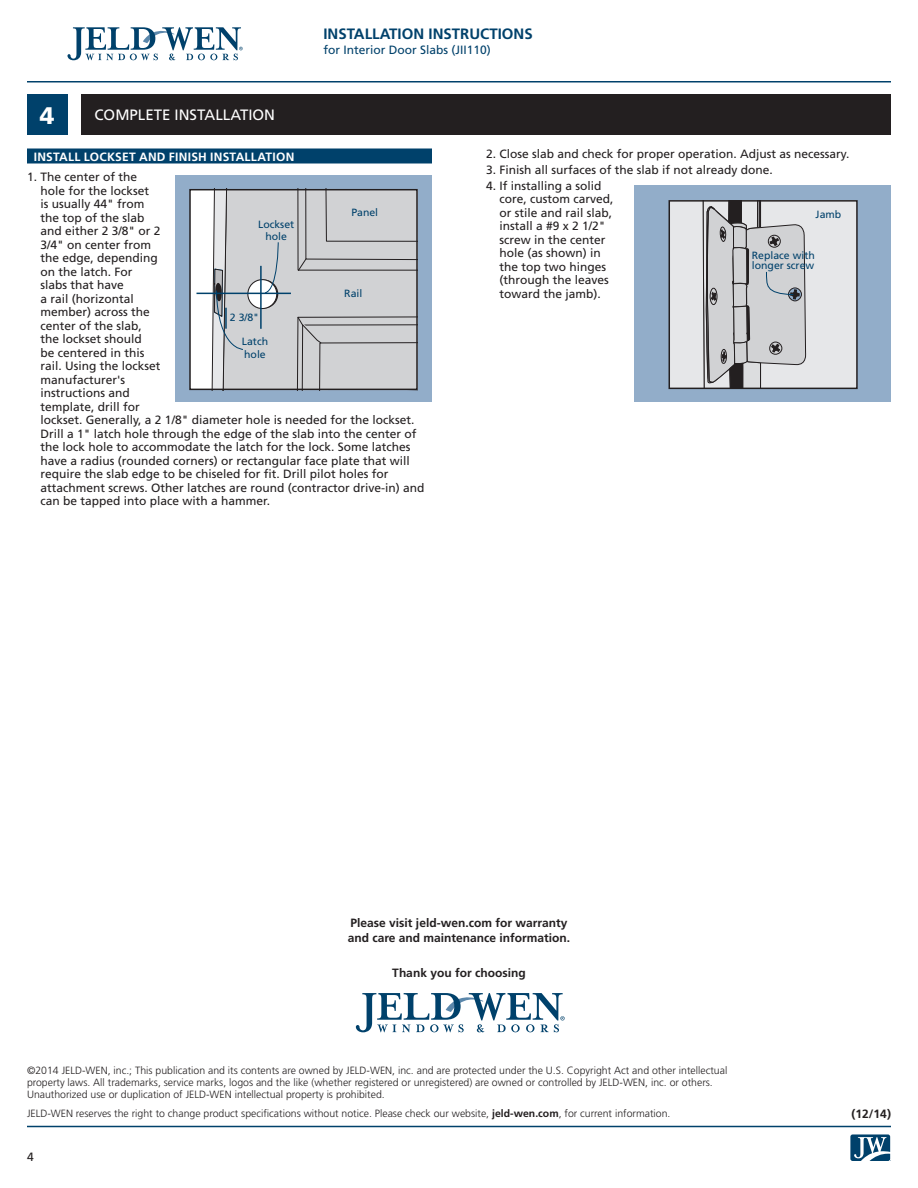
<style>
.page{position:relative;width:918px;height:1188px;background:#fff}
.page>*{position:absolute;margin:0;border:0;box-sizing:border-box;transform-origin:0 0}
._08_-_Section_Number{font:900 24px "Frutiger LT Std";color:#fff}
.t1{font:700 15px "Frutiger LT Std";color:#00416b}
._07b_-_Section_Headl{font:15px "Frutiger LT Std";color:#fff}
._06_-_Numbered_Text{font:12px/13.5px "Frutiger LT Std";color:#231f20}
.t2{font:700 12px/15px "Frutiger LT Std";color:#231f20}
._04-_Barred_Headings{font:700 12px "Frutiger LT Std";letter-spacing:.02em;color:#fff}
.t3{font:12px "Frutiger LT Std";color:#00416b}
._02_-_Body_text_55_r{font:12px "Frutiger LT Std";color:#231f20}
.t4{font:300 10.5px/12px "Frutiger LT Std";color:#231f20}
.Callouts{font:10.5px/12.6px "Frutiger LT Std";color:#00416b;text-align:center}
._10_-_Callout{font:10.5px/10.5px "Frutiger LT Std";color:#00416b}
.s1{font-weight:700}
</style>
<div class="page">
<hr style="left:27px;top:81px;width:864px;height:1px;background:#00416b">
<hr style="left:27px;top:1126px;width:864px;height:1px;background:#00416b">
<svg style="left:68px;top:27px;width:175px;height:33px"></svg>
<svg style="left:850px;top:1134px;width:41px;height:27px"></svg>
<svg style="left:356px;top:993px;width:209px;height:39px"></svg>
<div style="left:81px;top:94px;width:810px;height:41px;background:#231f20"></div>
<div style="left:27px;top:94px;width:41px;height:41px;background:#00416b"></div>
<div style="left:27px;top:149px;width:405px;height:15px;background:#00416b"></div>
<div style="left:176px;top:176px;width:256px;height:226px;background:#92adc9"></div>
<div style="left:190px;top:190px;width:227px;height:199px;background:#fff"></div>
<svg style="left:212px;top:189px;width:206px;height:201px;background:#c6c7c9"></svg>
<hr style="left:260px;top:266px;width:2px;height:63px;background:#00416b">
<hr style="left:197px;top:293px;width:94px;height:1px;background:#00416b">
<hr style="left:225px;top:308px;width:2px;height:21px;background:#00416b">
<div style="left:634px;top:185px;width:257px;height:217px;background:#92adc9"></div>
<svg style="left:669px;top:201px;width:188px;height:187px;background:#cbcbcd"></svg>
<p class="t1" style="left:323px;top:25px;width:211px">INSTALLATION INSTRUCTIONS</p>
<p class="t3" style="left:323px;top:42px;width:169px">for Interior Door Slabs (JII110)</p>
<p class="_08_-_Section_Number" style="left:40px;top:101px;width:16px">4</p>
<p class="_07b_-_Section_Headl" style="left:94px;top:106px;width:182px">COMPLETE INSTALLATION</p>
<p class="_04-_Barred_Headings" style="left:34px;top:149px;width:262px">INSTALL LOCKSET AND FINISH INSTALLATION</p>
<p class="_06_-_Numbered_Text" style="left:40px;top:170px;width:386px;text-indent:-14px">1. The center of the<br>hole for the lockset<br>is usually 44" from<br>the top of the slab<br>and either 2 3/8" or 2<br>3/4" on center from<br>the edge, depending<br>on the latch. For<br>slabs that have<br>a rail (horizontal<br>member) across the<br>center of the slab,<br>the lockset should<br>be centered in this<br>rail. Using the lockset<br>manufacturer's<br>instructions and<br>template, drill for<br>lockset. Generally, a 2 1/8" diameter hole is needed for the lockset.<br>Drill a 1" latch hole through the edge of the slab into the center of the lock hole to accommodate the latch for the lock. Some latches have a radius (rounded corners) or rectangular face plate that will require the slab edge to be chiseled for fit. Drill pilot holes for attachment screws. Other latches are round (contractor drive-in) and can be tapped into place with a hammer.</p>
<p class="Callouts" style="left:351px;top:206px;width:28px">Panel</p>
<p class="Callouts" style="left:258px;top:218px;width:38px">Lockset hole</p>
<p class="Callouts" style="left:344px;top:287px;width:20px">Rail</p>
<p class="Callouts" style="left:230px;top:311px;width:31px">2 3/8"</p>
<p class="Callouts" style="left:242px;top:335px;width:28px;text-align:left">Latch hole</p>
<p class="_06_-_Numbered_Text" style="left:486px;top:147px;width:365px">2. Close slab and check for proper operation. Adjust as necessary.</p>
<p class="_06_-_Numbered_Text" style="left:486px;top:163px;width:288px">3. Finish all surfaces of the slab if not already done.</p>
<p class="_06_-_Numbered_Text" style="left:500px;top:179px;width:116px;text-indent:-14px">4. If installing a solid core, custom carved, or stile and rail slab, install a #9 x 2 1/2" screw in the center hole (as shown) in the top two hinges (through the leaves toward the jamb).</p>
<p class="_10_-_Callout" style="left:816px;top:209px;width:27px">Jamb</p>
<p class="_10_-_Callout" style="left:752px;top:250px;width:65px">Replace with longer screw</p>
<p class="t2" style="left:348px;top:915px;width:224px">Please visit jeld-wen.com for warranty and care and maintenance information.</p>
<p class="t2" style="left:392px;top:966px;width:135px">Thank you for choosing</p>
<p class="t4" style="left:27px;top:1065px;width:702px">©2014 JELD-WEN, inc.; This publication and its contents are owned by JELD-WEN, inc. and are protected under the U.S. Copyright Act and other intellectual property laws. All trademarks, service marks, logos and the like (whether registered or unregistered) are owned or controlled by JELD-WEN, inc. or others.<br>Unauthorized use or duplication of JELD-WEN intellectual property is prohibited.</p>
<p class="t4" style="left:27px;top:1108px;width:645px">JELD-WEN reserves the right to change product specifications without notice. Please check our website, <span class="s1">jeld-wen.com</span>, for current information.</p>
<p class="t2" style="left:852px;top:1106px;width:41px">(12/14)</p>
<p class="_02_-_Body_text_55_r" style="left:27px;top:1150px;width:8px">4</p>
</div>
